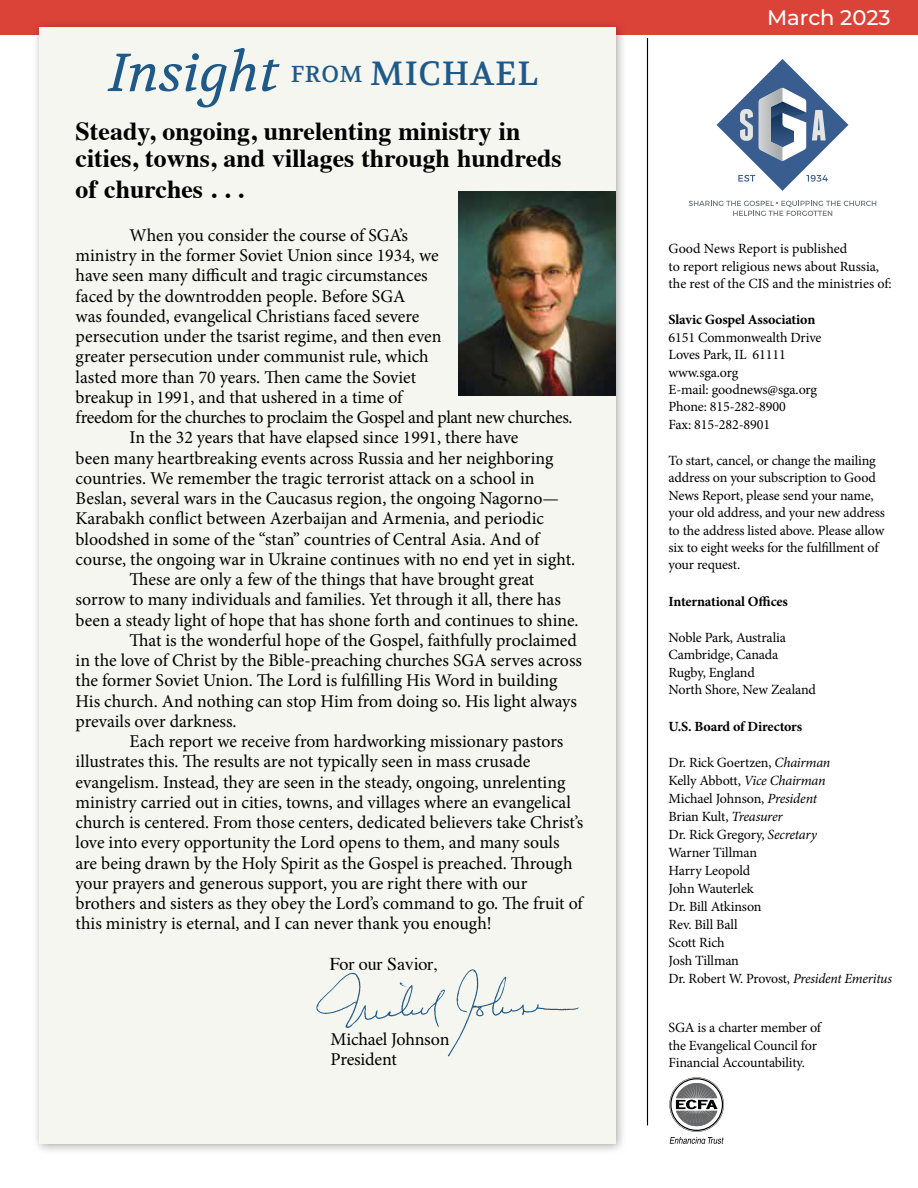
<style>
.page{position:relative;width:918px;height:1188px;background:#fff}
.page>*{position:absolute;margin:0;border:0;box-sizing:border-box;transform-origin:0 0}
.t1{font:italic 53.4px "Volkhov";color:#1e5989}
.t2{font:33.3px "Volkhov";letter-spacing:.03em;color:#1e5989}
.t3{font:700 25.8px/27px "Times";color:#000}
.t4{font:500 21.15px "Montserrat";letter-spacing:-.005em;color:#fff}
.t5{font:18px/20.2px "Minion Pro";letter-spacing:-.005em;color:#000}
.t6{font:18px "Minion Pro";letter-spacing:-.025em;color:#000}
.t7{font:18px "Times";letter-spacing:-.01em;color:#000}
.t8{font:14.1px/17.4px "Minion Pro";letter-spacing:-.01em;color:#000}
.t9{font:700 14.1px "Minion Pro";letter-spacing:-.01em;color:#000}
.s1{font-size:22.95px}
.s2{font-style:italic}
</style>
<div class="page">
<div style="left:0;top:0;width:918px;height:35px;background:#dc4338"></div>
<hr style="left:647px;top:38px;width:1px;height:1087px;background:#000">
<svg style="left:717px;top:59px;width:131px;height:132px"></svg>
<svg style="left:689px;top:201px;width:187px;height:15px"></svg>
<svg style="left:669px;top:1077px;width:55px;height:67px"></svg>
<div style="left:31px;top:19px;width:596px;height:1136px;background:#000;opacity:.35"></div>
<div style="left:39px;top:27px;width:576px;height:1117px;background:#f5f6ef"></div>
<img style="left:458px;top:192px;width:158px;height:203px">
<img style="left:316px;top:969px;width:263px;height:88px">
<h1 class="t1" style="left:109px;top:40px;width:172px">Insight</h1>
<h2 class="t2" style="left:291px;top:53px;width:249px"><span class="s1">FROM</span> MICHAEL</h2>
<h3 class="t3" style="left:76px;top:115px;width:488px">Steady, ongoing, unrelenting ministry in cities, towns, and villages through hundreds</h3>
<h3 class="t3" style="left:76px;top:173px;width:170px">of churches . . .</h3>
<p class="t5" style="left:130px;top:225px;width:280px">When you consider the course of SGA’s</p>
<p class="t5" style="left:76px;top:245px;width:365px">ministry in the former Soviet Union since 1934, we</p>
<p class="t5" style="left:76px;top:266px;width:354px">have seen many difficult and tragic circumstances</p>
<p class="t5" style="left:76px;top:286px;width:331px">faced by the downtrodden people. Before SGA</p>
<p class="t5" style="left:76px;top:306px;width:345px">was founded, evangelical Christians faced severe</p>
<p class="t5" style="left:76px;top:326px;width:367px">persecution under the tsarist regime, and then even</p>
<p class="t5" style="left:76px;top:347px;width:355px">greater persecution under communist rule, which</p>
<p class="t5" style="left:76px;top:367px;width:342px">lasted more than 70 years. Then came the Soviet</p>
<p class="t5" style="left:76px;top:387px;width:328px">breakup in 1991, and that ushered in a time of</p>
<p class="t6" style="left:76px;top:405px;width:499px">freedom for the churches to proclaim the Gospel and plant new churches.</p>
<p class="t5" style="left:130px;top:428px;width:390px">In the 32 years that have elapsed since 1991, there have</p>
<p class="t5" style="left:76px;top:448px;width:479px">been many heartbreaking events across Russia and her neighboring</p>
<p class="t5" style="left:76px;top:468px;width:460px">countries. We remember the tragic terrorist attack on a school in</p>
<p class="t5" style="left:76px;top:488px;width:485px">Beslan, several wars in the Caucasus region, the ongoing Nagorno—</p>
<p class="t5" style="left:76px;top:509px;width:470px">Karabakh conflict between Azerbaijan and Armenia, and periodic</p>
<p class="t5" style="left:76px;top:529px;width:465px">bloodshed in some of the “stan” countries of Central Asia. And of</p>
<p class="t5" style="left:76px;top:549px;width:501px">course, the ongoing war in Ukraine continues with no end yet in sight.</p>
<p class="t5" style="left:130px;top:569px;width:406px">These are only a few of the things that have brought great</p>
<p class="t5" style="left:76px;top:590px;width:487px">sorrow to many individuals and families. Yet through it all, there has</p>
<p class="t5" style="left:76px;top:610px;width:505px">been a steady light of hope that has shone forth and continues to shine.</p>
<p class="t5" style="left:130px;top:630px;width:449px">That is the wonderful hope of the Gospel, faithfully proclaimed</p>
<p class="t5" style="left:76px;top:650px;width:508px">in the love of Christ by the Bible-preaching churches SGA serves across</p>
<p class="t5" style="left:76px;top:671px;width:483px">the former Soviet Union. The Lord is fulfilling His Word in building</p>
<p class="t5" style="left:76px;top:691px;width:503px">His church. And nothing can stop Him from doing so. His light always</p>
<p class="t5" style="left:76px;top:711px;width:163px">prevails over darkness.</p>
<p class="t5" style="left:130px;top:731px;width:435px">Each report we receive from hardworking missionary pastors</p>
<p class="t5" style="left:76px;top:752px;width:456px">illustrates this. The results are not typically seen in mass crusade</p>
<p class="t5" style="left:76px;top:772px;width:491px">evangelism. Instead, they are seen in the steady, ongoing, unrelenting</p>
<p class="t5" style="left:76px;top:792px;width:497px">ministry carried out in cities, towns, and villages where an evangelical</p>
<p class="t5" style="left:76px;top:812px;width:509px">church is centered. From those centers, dedicated believers take Christ’s</p>
<p class="t5" style="left:76px;top:833px;width:485px">love into every opportunity the Lord opens to them, and many souls</p>
<p class="t5" style="left:76px;top:853px;width:499px">are being drawn by the Holy Spirit as the Gospel is preached. Through</p>
<p class="t5" style="left:76px;top:873px;width:453px">your prayers and generous support, you are right there with our</p>
<p class="t5" style="left:76px;top:893px;width:509px">brothers and sisters as they obey the Lord’s command to go. The fruit of</p>
<p class="t5" style="left:76px;top:914px;width:418px">this ministry is eternal, and I can never thank you enough!</p>
<p class="t7" style="left:330px;top:947px;width:109px">For our Savior,</p>
<p class="t5" style="left:331px;top:1029px;width:120px">Michael Johnson<br>President</p>
<p class="t4" style="left:767px;top:3px;width:125px">March 2023</p>
<p class="t8" style="left:669px;top:240px;width:225px">Good News Report is published<br>to report religious news about Russia, the rest of the CIS and the ministries of:</p>
<p class="t9" style="left:669px;top:310px;width:148px">Slavic Gospel Association</p>
<p class="t8" style="left:669px;top:329px;width:155px">6151 Commonwealth Drive<br>Loves Park, IL 61111 www.sga.org<br>E-mail: goodnews@sga.org<br>Phone: 815-282-8900<br>Fax: 815-282-8901</p>
<p class="t8" style="left:669px;top:452px;width:218px">To start, cancel, or change the mailing address on your subscription to Good News Report, please send your name, your old address, and your new address to the address listed above. Please allow six to eight weeks for the fulfillment of your request.</p>
<p class="t9" style="left:669px;top:591px;width:121px">International Offices</p>
<p class="t8" style="left:669px;top:629px;width:149px">Noble Park, Australia<br>Cambridge, Canada<br>Rugby, England<br>North Shore, New Zealand</p>
<p class="t9" style="left:669px;top:716px;width:135px">U.S. Board of Directors</p>
<p class="t8" style="left:669px;top:754px;width:225px;line-height:18px">Dr. Rick Goertzen, <span class="s2">Chairman<br></span>Kelly Abbott, <span class="s2">Vice Chairman<br></span>Michael Johnson, <span class="s2">President<br></span>Brian Kult, <span class="s2">Treasurer<br></span>Dr. Rick Gregory, <span class="s2">Secretary<br></span>Warner Tillman<br>Harry Leopold<br>John Wauterlek<br>Dr. Bill Atkinson<br>Rev. Bill Ball<br>Scott Rich<br>Josh Tillman<br>Dr. Robert W. Provost, <span class="s2">President Emeritus</span></p>
<p class="t8" style="left:669px;top:1019px;width:154px">SGA is a charter member of the Evangelical Council for<br>Financial Accountability.</p>
</div>
